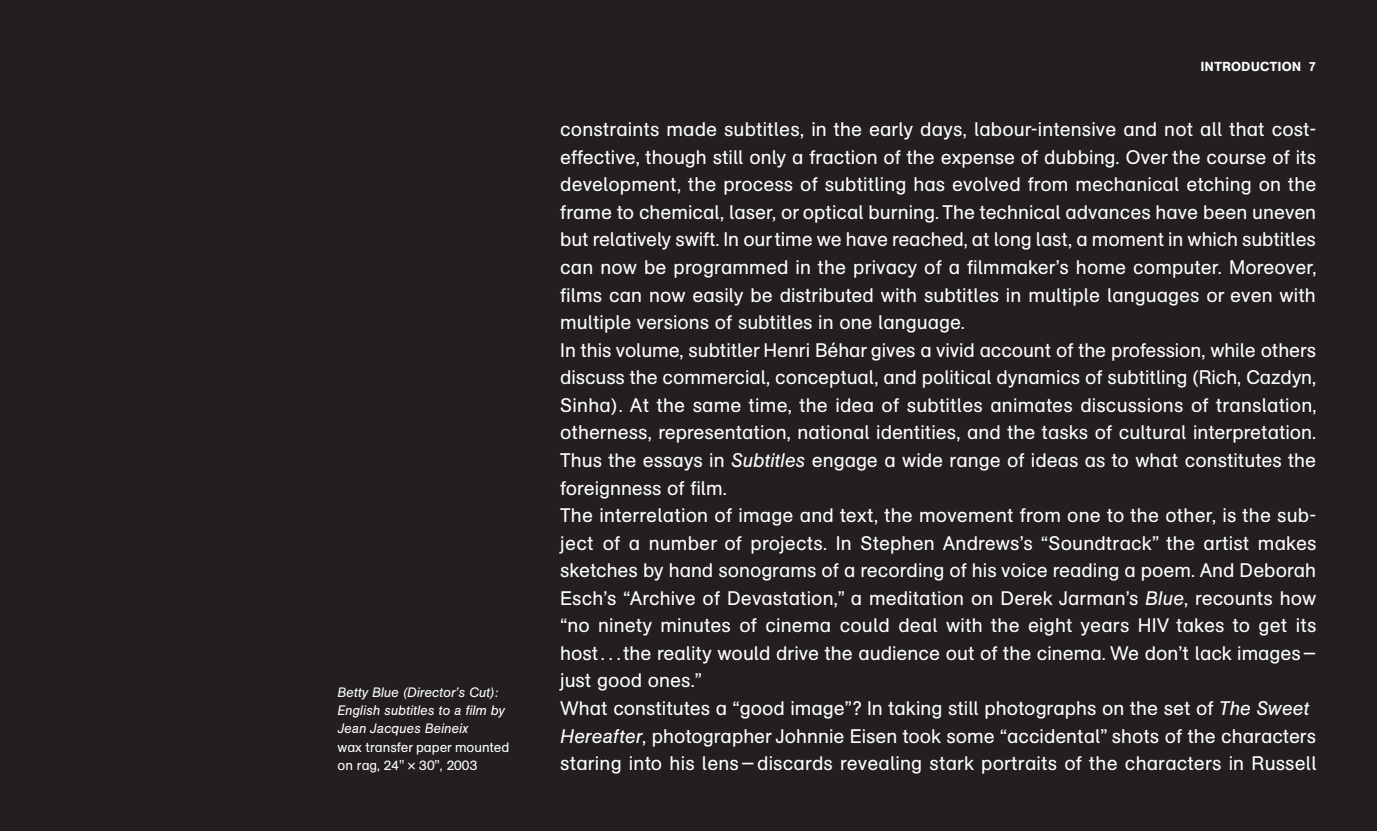
<style>
.page{position:relative;width:1377px;height:831px;background:#fff}
.page>*{position:absolute;margin:0;border:0;box-sizing:border-box;transform-origin:0 0}
.t1{font:19.35px/27.4px "AG Schoolbook Two BQ";color:#fff}
.t2{font:italic 13.5px/18.4px "AG Book BQ";color:#fff}
.t3{font:13.5px/18.4px "AG Schoolbook Two BQ";color:#fff}
.t4{font:500 13.05px "AG Schoolbook Two BQ";letter-spacing:.035em;color:#fff}
.s1{font-family:"AG Book BQ";font-style:italic}
</style>
<div class="page">
<div style="left:0;top:0;width:1377px;height:830px;background:#231f20"></div>
<p class="t2" style="left:338px;top:682px;width:169px">Betty Blue (Director’s Cut):<br>English subtitles to a film by<br>Jean Jacques Beineix</p>
<p class="t3" style="left:338px;top:737px;width:173px">wax transfer paper mounted on rag, 24" × 30", 2003</p>
<p class="t4" style="left:1201px;top:59px;width:117px">INTRODUCTION 7</p>
<p class="t1" style="left:560px;top:116px;width:758px">constraints made subtitles, in the early days, labour-intensive and not all that cost&shy;effective, though still only a fraction of the expense of dubbing. Over the course of its development, the process of subtitling has evolved from mechanical etching on the frame to chemical, laser, or optical burning. The technical advances have been uneven but relatively swift. In our time we have reached, at long last, a moment in which subtitles can now be programmed in the privacy of a filmmaker’s home computer. Moreover, films can now easily be distributed with subtitles in multiple languages or even with multiple versions of subtitles in one language.<br>In this volume, subtitler Henri Béhar gives a vivid account of the profession, while others discuss the commercial, conceptual, and political dynamics of subtitling (Rich, Cazdyn, Sinha). At the same time, the idea of subtitles animates discussions of translation, otherness, representation, national identities, and the tasks of cultural interpretation.<br>Thus the essays in <span class="s1">Subtitles</span> engage a wide range of ideas as to what constitutes the foreignness of film.<br>The interrelation of image and text, the movement from one to the other, is the sub&shy;ject of a number of projects. In Stephen Andrews’s “Soundtrack” the artist makes sketches by hand sonograms of a recording of his voice reading a poem. And Deborah Esch’s “Archive of Devastation,” a meditation on Derek Jarman’s <span class="s1">Blue</span>, recounts how “no ninety minutes of cinema could deal with the eight years HIV takes to get its host . . . the reality would drive the audience out of the cinema. We don’t lack images — just good ones.”<br>What constitutes a “good image”? In taking still photographs on the set of <span class="s1">The Sweet Hereafter</span>, photographer Johnnie Eisen took some “accidental” shots of the characters staring into his lens — discards revealing stark portraits of the characters in Russell</p>
</div>
